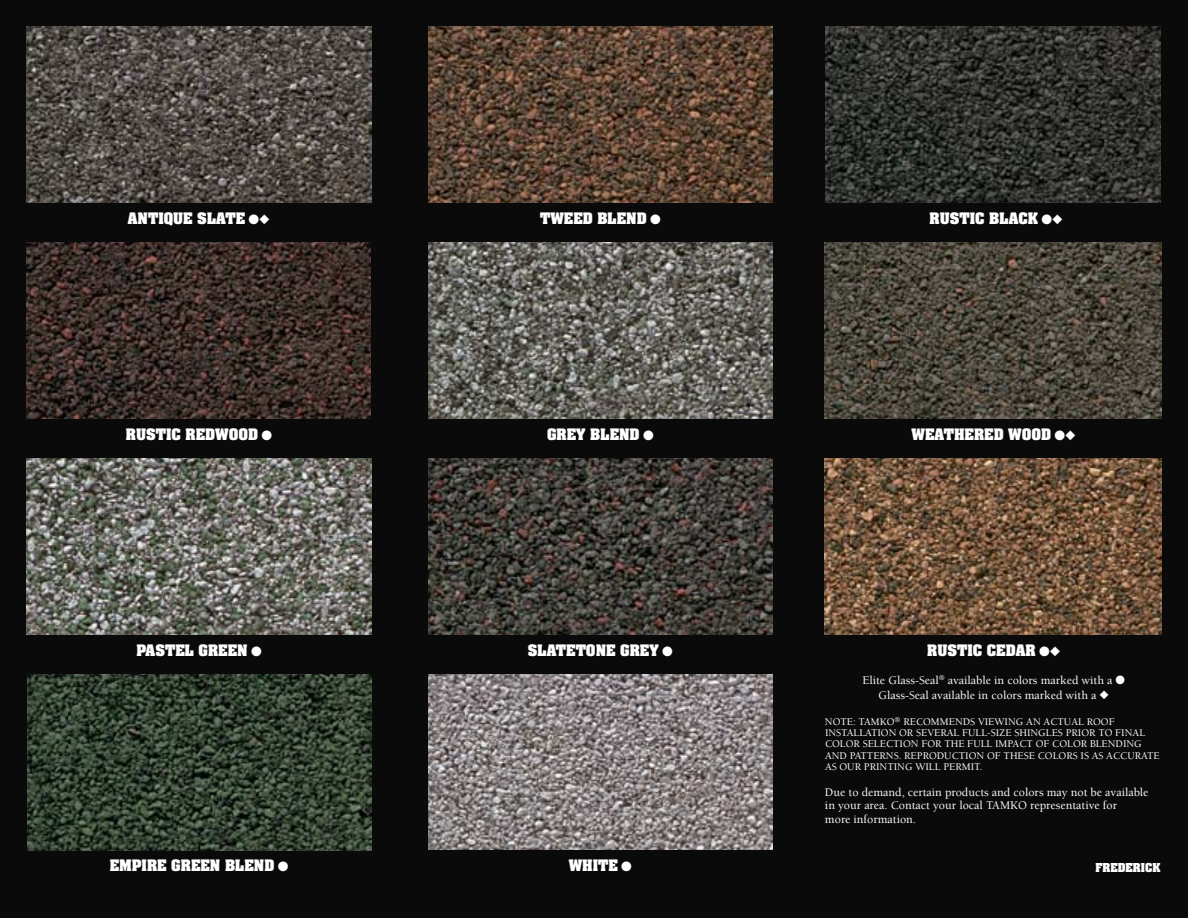
<style>
.page{position:relative;width:1188px;height:918px;background:#0b0a0b}
.page>*{position:absolute;margin:0;border:0;box-sizing:border-box;transform-origin:0 0}
.t1{font:700 13.5px "Aachen";color:#fff}
.t2{font:13.5px "Zapf Dingbats ITC";color:#fff}
.t3{font:500 12px/13.5px "Berkeley";color:#fff;text-align:center}
.t4{font:500 10.5px/11.2px "Berkeley";color:#fff}
.t5{font:700 10.5px "Aachen";color:#fff}
</style>
<div class="page">
<img style="left:428px;top:243px;width:344px;height:175px">
<img style="left:428px;top:459px;width:344px;height:175px">
<img style="left:428px;top:675px;width:344px;height:175px">
<img style="left:825px;top:459px;width:336px;height:175px">
<img style="left:825px;top:243px;width:336px;height:175px">
<img style="left:825px;top:27px;width:336px;height:175px">
<img style="left:27px;top:27px;width:344px;height:175px">
<img style="left:27px;top:243px;width:344px;height:175px">
<img style="left:27px;top:459px;width:344px;height:175px">
<img style="left:428px;top:27px;width:345px;height:175px">
<img style="left:27px;top:675px;width:344px;height:175px">
<p class="t1" style="left:128px;top:209px;width:20px">ANTI</p>
<p class="t1" style="left:164px;top:209px;width:44px">QUE SLATE</p>
<p class="t1" style="left:930px;top:209px;width:30px">RUSTIC</p>
<p class="t1" style="left:989px;top:209px;width:11px">BLAC</p>
<p class="t1" style="left:1028px;top:209px;width:36px">K ●◆</p>
<p class="t1" style="left:540px;top:209px;width:68px">TWEED BLEN</p>
<p class="t1" style="left:637px;top:209px;width:26px">D●</p>
<p class="t1" style="left:126px;top:424px;width:30px">RUSTIC</p>
<p class="t1" style="left:186px;top:424px;width:88px">REDWOOD ●</p>
<p class="t1" style="left:136px;top:640px;width:11px">PASTEL</p>
<p class="t1" style="left:199px;top:640px;width:11px">GREEN</p>
<p class="t2" style="left:251px;top:645px;width:12px">●</p>
<p class="t1" style="left:547px;top:424px;width:11px">GRE</p>
<p class="t1" style="left:576px;top:424px;width:25px">Y BLEN</p>
<p class="t1" style="left:630px;top:424px;width:26px">D●</p>
<p class="t1" style="left:528px;top:640px;width:11px">SLATET</p>
<p class="t1" style="left:586px;top:640px;width:45px">ONE GRE</p>
<p class="t1" style="left:649px;top:640px;width:25px">Y●</p>
<p class="t1" style="left:912px;top:424px;width:25px">WEATHERE</p>
<p class="t1" style="left:994px;top:424px;width:84px">D WOOD ●◆</p>
<p class="t1" style="left:927px;top:640px;width:30px">RUSTIC</p>
<p class="t1" style="left:987px;top:640px;width:75px">CEDAR ●◆</p>
<p class="t3" style="left:862px;top:673px;width:264px;line-height:15px">Elite Glass-Seal<sup>®</sup> available in colors marked with a ●<br>Glass-Seal available in colors marked with a ◆</p>
<p class="t4" style="left:825px;top:716px;width:336px">NOTE: TAMKO<sup>®</sup> RECOMMENDS VIEWING AN ACTUAL ROOF INSTALLATION OR SEVERAL FULL-SIZE SHINGLES PRIOR TO FINAL COLOR SELECTION FOR THE FULL IMPACT OF COLOR BLENDING AND PATTERNS. REPRODUCTION OF THESE COLORS IS AS ACCURATE AS OUR PRINTING WILL PERMIT.</p>
<p class="t3" style="left:825px;top:786px;width:325px;text-align:left">Due to demand, certain products and colors may not be available in your area. Contact your local TAMKO representative for<br>more information.</p>
<p class="t1" style="left:110px;top:856px;width:11px">EMPIRE</p>
<p class="t1" style="left:171px;top:856px;width:11px">GREEN</p>
<p class="t1" style="left:225px;top:856px;width:11px">BLEN</p>
<p class="t1" style="left:264px;top:856px;width:26px">D●</p>
<p class="t5" style="left:1095px;top:860px;width:38px">FREDERIC</p>
<p class="t5" style="left:1152px;top:860px;width:9px">K</p>
<p class="t1" style="left:569px;top:856px;width:24px">WHITE</p>
<p class="t2" style="left:621px;top:860px;width:12px">●</p>
</div>
